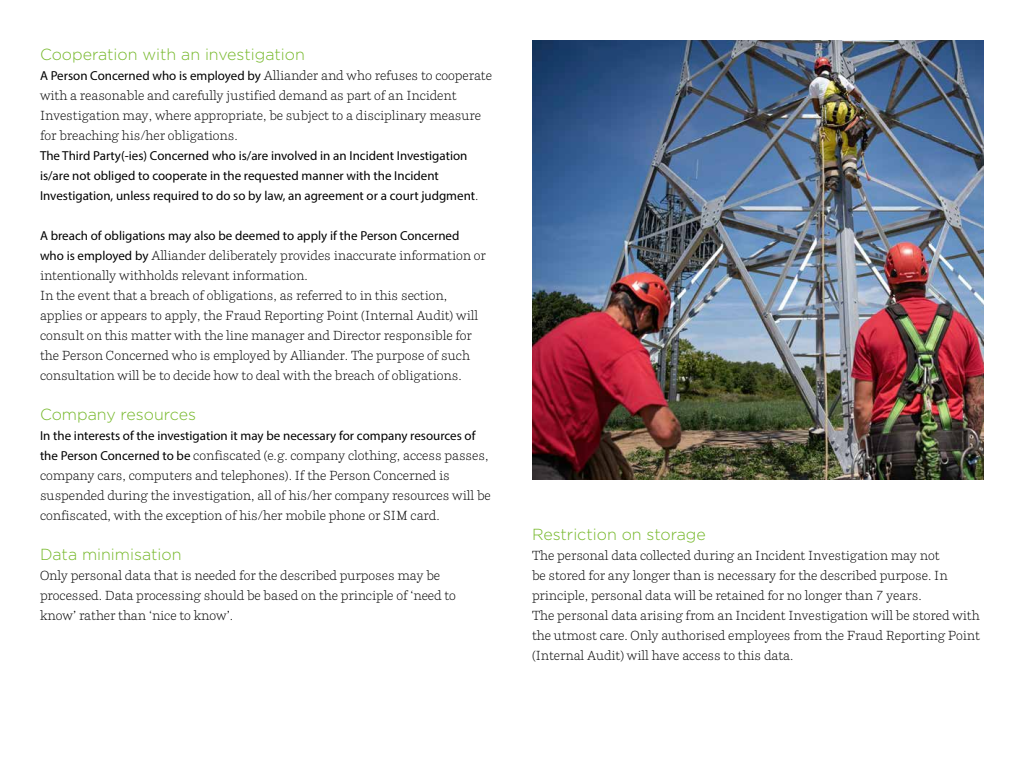
<style>
.page{position:relative;width:1024px;height:768px;background:#fff}
.page>*{position:absolute;margin:0;border:0;box-sizing:border-box;transform-origin:0 0}
.t1{font:300 16px "Gotham";color:#76b82a}
.t2{font:300 13px/20px "Parry";color:#000}
.t3{font:13px/20px "Myriad Pro";color:#000}
.s1{font-family:"Myriad Pro";font-weight:400}
.s2{font-family:"Parry";font-weight:300}
</style>
<div class="page">
<img style="left:532px;top:40px;width:452px;height:440px">
<p class="t1" style="left:40px;top:44px;width:266px">Cooperation with an investigation</p>
<p class="t2" style="left:40px;top:66px;width:453px"><span class="s1">A Person Concerned who is employed by</span> Alliander and who refuses to cooperate with a reasonable and carefully justified demand as part of an Incident Investigation may, where appropriate, be subject to a disciplinary measure for breaching his/her obligations.</p>
<p class="t3" style="left:40px;top:145px;width:440px">The Third Party(-ies) Concerned who is/are involved in an Incident Investigation is/are not obliged to cooperate in the requested manner with the Incident<br>Investigation, unless required to do so by law, an agreement or a court judgment<span class="s2">.</span></p>
<p class="t3" style="left:40px;top:225px;width:421px">A breach of obligations may also be deemed to apply if the Person Concerned</p>
<p class="t2" style="left:40px;top:245px;width:447px"><span class="s1">who is employed by</span> Alliander deliberately provides inaccurate information or intentionally withholds relevant information.<br>In the event that a breach of obligations, as referred to in this section, applies or appears to apply, the Fraud Reporting Point (Internal Audit) will consult on this matter with the line manager and Director responsible for the Person Concerned who is employed by Alliander. The purpose of such consultation will be to decide how to deal with the breach of obligations.</p>
<p class="t1" style="left:40px;top:404px;width:158px">Company resources</p>
<p class="t3" style="left:40px;top:425px;width:437px">In the interests of the investigation it may be necessary for company resources of</p>
<p class="t2" style="left:40px;top:446px;width:452px"><span class="s1">the Person Concerned to be</span> confiscated (e.g. company clothing, access passes, company cars, computers and telephones). If the Person Concerned is suspended during the investigation, all of his/her company resources will be confiscated, with the exception of his/her mobile phone or SIM card.</p>
<p class="t1" style="left:40px;top:544px;width:143px">Data minimisation</p>
<p class="t2" style="left:40px;top:566px;width:417px">Only personal data that is needed for the described purposes may be processed. Data processing should be based on the principle of ‘need to know’ rather than ‘nice to know’.</p>
<p class="t1" style="left:532px;top:524px;width:175px">Restriction on storage</p>
<p class="t2" style="left:532px;top:546px;width:450px">The personal data collected during an Incident Investigation may not<br>be stored for any longer than is necessary for the described purpose. In principle, personal data will be retained for no longer than 7 years.<br>The personal data arising from an Incident Investigation will be stored with the utmost care. Only authorised employees from the Fraud Reporting Point (Internal Audit) will have access to this data.</p>
</div>
